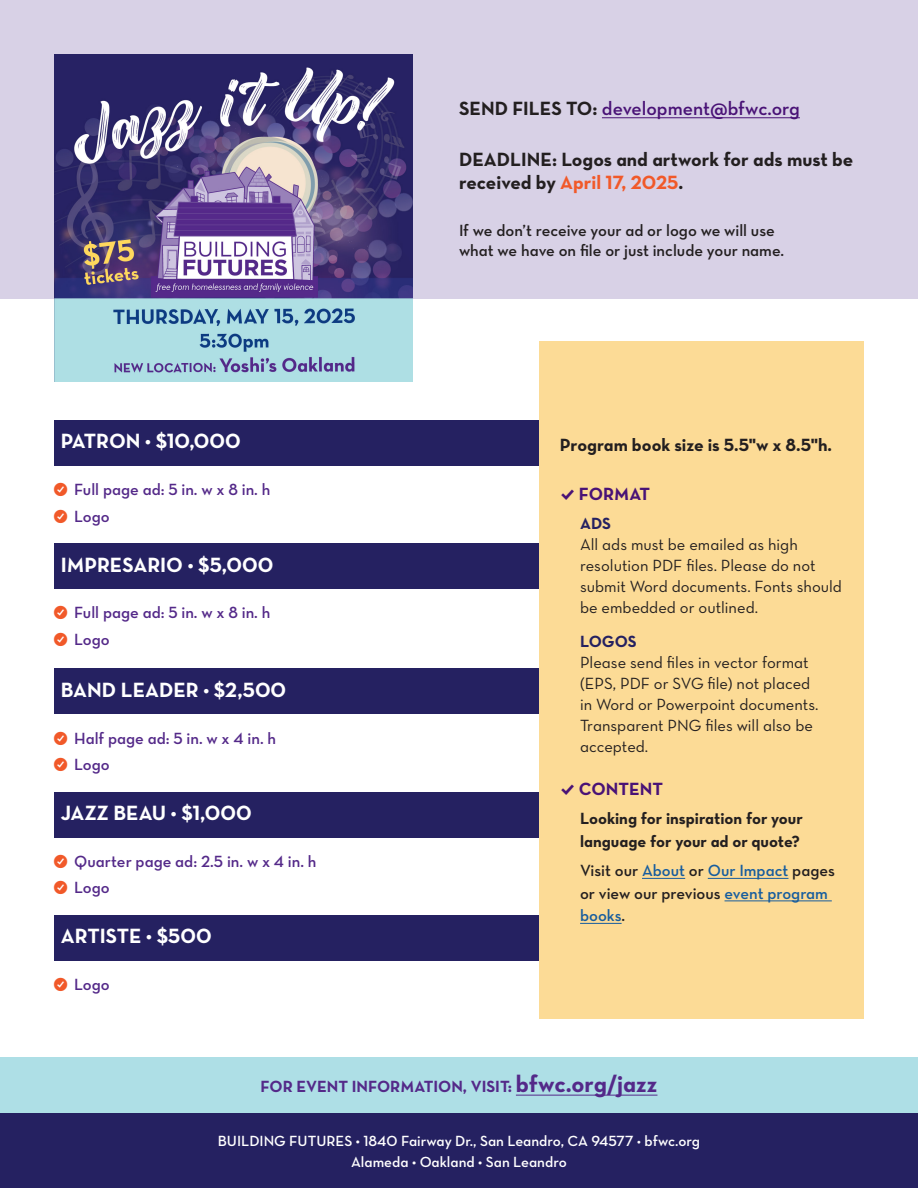
<style>
.page{position:relative;width:918px;height:1188px;background:#fff}
.page>*{position:absolute;margin:0;border:0;box-sizing:border-box;transform-origin:0 0}
.t1{font:21px "Neutra Text Bold Alt";color:#fff}
.t2{font:19.5px/23.4px "Neutra Text Bold Alt";color:#231f20}
.t3{font:19.5px "Neutra Text Demi Alt";color:#491276}
.t4{font:18px "Neutra Text Bold Alt";color:#231f20}
.t5{font:18px "Neutra Text Bold Alt";color:#491276}
.t6{font:16.5px/21px "Neutra Text Book Alt";color:#231f20}
.t7{font:16.5px/22.5px "Neutra Text Demi Alt";color:#231f20}
.t8{font:16.5px "Neutra Text Demi Alt";color:#542989}
.t9{font:16.5px/22.5px "Neutra Text Bold Alt";color:#231f20}
.t10{font:16.5px "Neutra Text Bold Alt";color:#542989}
.t11{font:16.5px "Neutra Text Bold Alt";letter-spacing:-.005em;color:#252161}
.t12{font:15px/21px "Neutra Text Demi Alt";color:#fff;text-align:center}
.s1{font-family:"Neutra Text Bold Alt";color:#231f20}
.s2{color:#f15929}
.s3{font-family:"Modern Pictograms"}
.s4{color:#175d9e}
.s5{font-size:24px}
.s6{font-family:"Neutra Text Book Italic Alt"}
</style>
<div class="page">
<div style="left:0;top:0;width:918px;height:298px;background:#d8d1e6"></div>
<div style="left:0;top:1057px;width:918px;height:57px;background:#aedfe6"></div>
<div style="left:54px;top:420px;width:810px;height:46px;background:#252161"></div>
<div style="left:54px;top:543px;width:810px;height:46px;background:#252161"></div>
<div style="left:54px;top:669px;width:810px;height:45px;background:#252161"></div>
<div style="left:54px;top:792px;width:810px;height:46px;background:#252161"></div>
<div style="left:54px;top:915px;width:810px;height:46px;background:#252161"></div>
<div style="left:0;top:1114px;width:918px;height:74px;background:#252161"></div>
<div style="left:540px;top:341px;width:324px;height:677px;background:#fcdb96"></div>
<hr style="left:642px;top:878px;width:43px;height:1px;background:#175d9e">
<hr style="left:708px;top:878px;width:80px;height:1px;background:#175d9e">
<hr style="left:725px;top:901px;width:107px;height:1px;background:#175d9e">
<hr style="left:580px;top:923px;width:42px;height:1px;background:#175d9e">
<hr style="left:516px;top:1095px;width:141px;height:1px;background:#542989">
<img style="left:54px;top:54px;width:359px;height:327px">
<hr style="left:602px;top:118px;width:198px;height:1px;background:#491276">
<p class="t1" style="left:61px;top:428px;width:182px">PATRON • $10,000</p>
<p class="t8" style="left:74px;top:479px;width:198px">Full page ad: 5 in. w x 8 in. h</p>
<p class="t8" style="left:74px;top:506px;width:37px">Logo</p>
<p class="t1" style="left:61px;top:551px;width:214px">IMPRESARIO • $5,000</p>
<p class="t8" style="left:74px;top:603px;width:198px">Full page ad: 5 in. w x 8 in. h</p>
<p class="t8" style="left:74px;top:629px;width:37px">Logo</p>
<p class="t1" style="left:61px;top:677px;width:227px">BAND LEADER • $2,500</p>
<p class="t8" style="left:74px;top:728px;width:203px">Half page ad: 5 in. w x 4 in. h</p>
<p class="t8" style="left:74px;top:754px;width:37px">Logo</p>
<p class="t1" style="left:61px;top:800px;width:192px">JAZZ BEAU • $1,000</p>
<p class="t8" style="left:74px;top:851px;width:244px">Quarter page ad: 2.5 in. w x 4 in. h</p>
<p class="t8" style="left:74px;top:878px;width:37px">Logo</p>
<p class="t1" style="left:61px;top:923px;width:152px">ARTISTE • $500</p>
<p class="t8" style="left:74px;top:974px;width:37px">Logo</p>
<p class="t3" style="left:459px;top:97px;width:342px"><span class="s1">SEND FILES TO:</span> development@bfwc.org</p>
<p class="t2" style="left:459px;top:147px;width:396px">DEADLINE: Logos and artwork for ads must be received by <span class="s2">April 17, 2025</span>.</p>
<p class="t7" style="left:459px;top:220px;width:327px;line-height:19.8px">If we don’t receive your ad or logo we will use what we have on file or just include your name.</p>
<p class="t4" style="left:560px;top:433px;width:274px">Program book size is 5.5"w x 8.5"h.</p>
<p class="t5" style="left:560px;top:483px;width:92px"><span class="s3">%</span> FORMAT</p>
<p class="t11" style="left:580px;top:513px;width:33px">ADS</p>
<p class="t6" style="left:580px;top:534px;width:263px">All ads must be emailed as high resolution PDF files. Please do not submit Word documents. Fonts should be embedded or outlined.</p>
<p class="t11" style="left:580px;top:631px;width:58px">LOGOS</p>
<p class="t6" style="left:580px;top:651px;width:240px">Please send files in vector format (EPS, PDF or SVG file) not placed in Word or Powerpoint documents.<br>Transparent PNG files will also be accepted.</p>
<p class="t5" style="left:560px;top:778px;width:105px"><span class="s3">%</span> CONTENT</p>
<p class="t9" style="left:580px;top:807px;width:224px">Looking for inspiration for your language for your ad or quote?</p>
<p class="t7" style="left:580px;top:859px;width:256px">Visit our <span class="s4">About</span> or <span class="s4">Our Impact</span> pages or view our previous <span class="s4">event program books</span>.</p>
<p class="t10" style="left:261px;top:1076px;width:398px">FOR EVENT INFORMATION, VISIT: <span class="s5">bfwc.org/jazz</span></p>
<p class="t12" style="left:218px;top:1130px;width:484px">BUILDING FUTURES • 1840 Fairway Dr., San Leandro, CA 94577 <span class="s6">•</span> bfwc.org<br>Alameda • Oakland • San Leandro</p>
</div>
